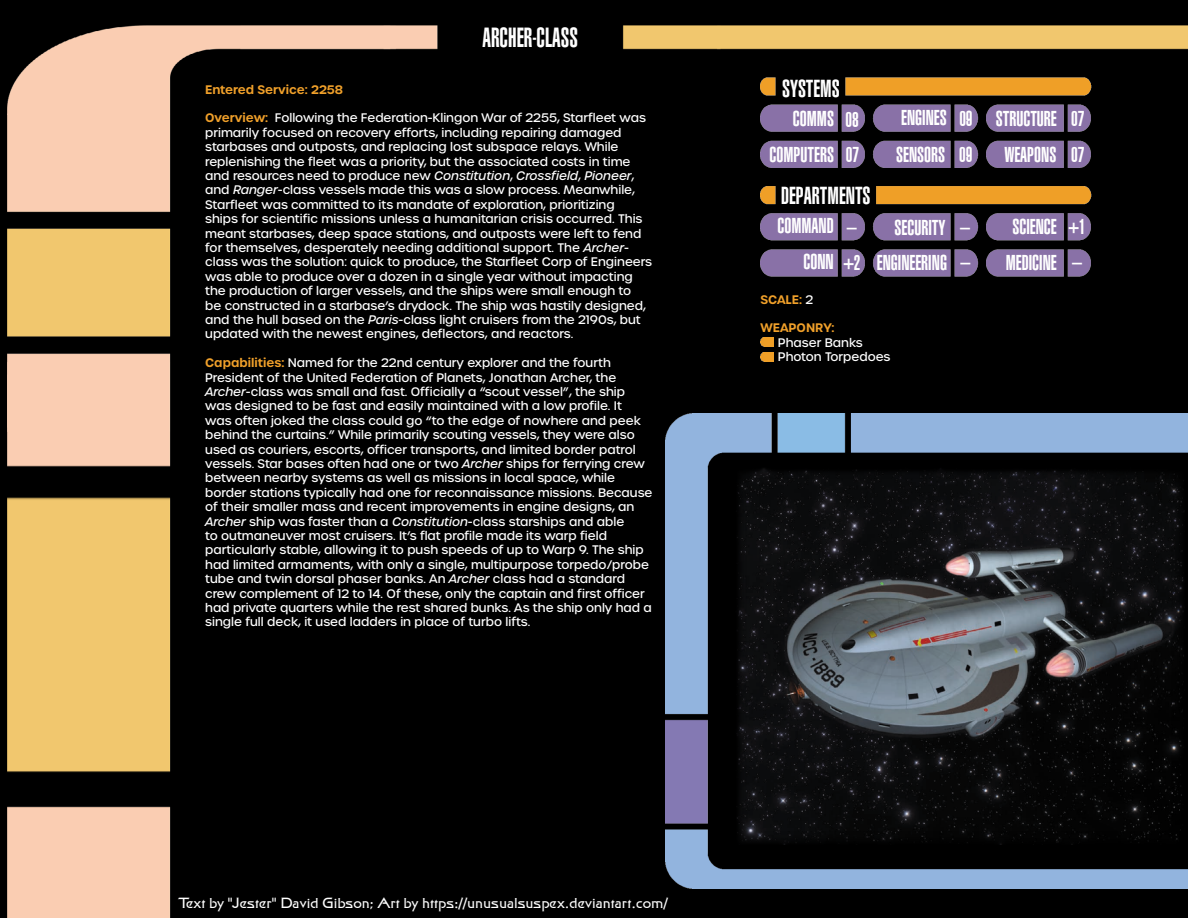
<style>
.page{position:relative;width:1188px;height:918px;background:#000}
.page>*{position:absolute;margin:0;border:0;box-sizing:border-box;transform-origin:0 0}
.Species{font:ultra-condensed 27px "Context Ultra Condensed S Si";color:#fff;scale:.95 1}
.t1{font:ultra-condensed 24px "Context Ultra Condensed S Si";color:#fff}
.Numbers{font:ultra-condensed 21px/36.5px "Context Ultra Condensed S Si";color:#fff;text-align:right}
.Numbers-2{font:ultra-condensed 21px "Context Ultra Condensed S Si";color:#fff;scale:.95 1}
.Legal{font:15px "Final Frontier";color:#fff}
.t2{font:500 12px/14.4px "Urbane";color:#fff}
.t3{font:600 12px "Urbane";color:#f0a02a}
.s1{font-weight:600;color:#f0a02a}
.s2{font-style:italic}
.s3{font-weight:500;color:#fff}
</style>
<div class="page">
<img style="left:8px;top:25px;width:1180px;height:893px">
<img style="left:761px;top:68px;width:381px;height:213px">
<img style="left:666px;top:413px;width:522px;height:475px">
<img style="left:760px;top:338px;width:14px;height:9px">
<img style="left:760px;top:352px;width:14px;height:9px">
<img style="left:732px;top:465px;width:453px;height:379px">
<p class="Species" style="left:483px;top:21px;width:102px">ARCHER-CLASS</p>
<p class="t3" style="left:205px;top:81px;width:140px">Entered Service: 2258</p>
<p class="t2" style="left:205px;top:111px;width:448px"><span class="s1">Overview:</span> Following the Federation-Klingon War of 2255, Starfleet was primarily focused on recovery efforts, including repairing damaged starbases and outposts, and replacing lost subspace relays. While replenishing the fleet was a priority, but the associated costs in time and resources need to produce new <span class="s2">Constitution</span>, <span class="s2">Crossfield</span>, <span class="s2">Pioneer</span>, and <span class="s2">Ranger</span>-class vessels made this was a slow process. Meanwhile, Starfleet was committed to its mandate of exploration, prioritizing<br>ships for scientific missions unless a humanitarian crisis occurred. This meant starbases, deep space stations, and outposts were left to fend for themselves, desperately needing additional support. The <span class="s2">Archer&shy;</span>class was the solution: quick to produce, the Starfleet Corp of Engineers was able to produce over a dozen in a single year without impacting the production of larger vessels, and the ships were small enough to<br>be constructed in a starbase’s drydock. The ship was hastily designed, and the hull based on the <span class="s2">Paris</span>-class light cruisers from the 2190s, but updated with the newest engines, deflectors, and reactors.</p>
<p class="t2" style="left:205px;top:356px;width:449px"><span class="s1">Capabilities:</span> Named for the 22nd century explorer and the fourth President of the United Federation of Planets, Jonathan Archer, the <span class="s2">Archer</span>-class was small and fast. Officially a “scout vessel”, the ship was designed to be fast and easily maintained with a low profile. It<br>was often joked the class could go “to the edge of nowhere and peek behind the curtains.” While primarily scouting vessels, they were also used as couriers, escorts, officer transports, and limited border patrol vessels. Star bases often had one or two <span class="s2">Archer</span> ships for ferrying crew between nearby systems as well as missions in local space, while border stations typically had one for reconnaissance missions. Because of their smaller mass and recent improvements in engine designs, an <span class="s2">Archer</span> ship was faster than a <span class="s2">Constitution</span>-class starships and able<br>to outmaneuver most cruisers. It’s flat profile made its warp field particularly stable, allowing it to push speeds of up to Warp 9. The ship had limited armaments, with only a single, multipurpose torpedo/probe tube and twin dorsal phaser banks. An <span class="s2">Archer</span> class had a standard crew complement of 12 to 14. Of these, only the captain and first officer had private quarters while the rest shared bunks. As the ship only had a single full deck, it used ladders in place of turbo lifts.</p>
<h2 class="t1" style="left:782px;top:74px;width:59px">SYSTEMS</h2>
<h3 class="Numbers" style="left:769px;top:100px;width:66px">COMMS<br>COMPUTERS</h3>
<p class="Numbers-2" style="left:846px;top:107px;width:15px">08</p>
<p class="Numbers-2" style="left:846px;top:143px;width:15px">07</p>
<h2 class="t1" style="left:781px;top:182px;width:91px">DEPARTMENTS</h2>
<h3 class="Numbers" style="left:896px;top:99px;width:52px;line-height:37px;text-align:left">ENGINES<br>SENSORS</h3>
<h3 class="Numbers" style="left:777px;top:208px;width:58px;line-height:35.7px">COMMAND<br>CONN</h3>
<p class="Numbers-2" style="left:847px;top:215px;width:12px">–</p>
<p class="Numbers-2" style="left:844px;top:251px;width:19px">+2</p>
<h3 class="Numbers" style="left:877px;top:210px;width:72px;line-height:35.2px">SECURITY<br>ENGINEERING</h3>
<p class="t3" style="left:760px;top:291px;width:54px">SCALE: <span class="s3">2</span></p>
<p class="t3" style="left:760px;top:320px;width:76px">WEAPONRY:</p>
<p class="t2" style="left:778px;top:335px;width:86px">Phaser Banks</p>
<p class="t2" style="left:778px;top:350px;width:114px">Photon Torpedoes</p>
<h3 class="Numbers" style="left:996px;top:100px;width:63px">STRUCTURE</h3>
<p class="Numbers-2" style="left:1071px;top:106px;width:15px">07</p>
<p class="Numbers-2" style="left:959px;top:107px;width:15px">09</p>
<p class="Numbers-2" style="left:959px;top:142px;width:15px">09</p>
<p class="Numbers-2" style="left:1071px;top:143px;width:15px">07</p>
<h3 class="Numbers" style="left:1004px;top:136px;width:54px">WEAPONS</h3>
<p class="Numbers-2" style="left:1069px;top:214px;width:19px">+1</p>
<h3 class="Numbers" style="left:1012px;top:208px;width:46px">SCIENCE</h3>
<p class="Numbers-2" style="left:960px;top:215px;width:12px">–</p>
<p class="Numbers-2" style="left:960px;top:251px;width:12px">–</p>
<p class="Numbers-2" style="left:1072px;top:251px;width:12px">–</p>
<h3 class="Numbers" style="left:1006px;top:244px;width:52px">MEDICINE</h3>
<p class="Legal" style="left:178px;top:896px;width:491px">Text by "Jester" David Gibson; Art by https://unusualsuspex.deviantart.com/</p>
</div>
